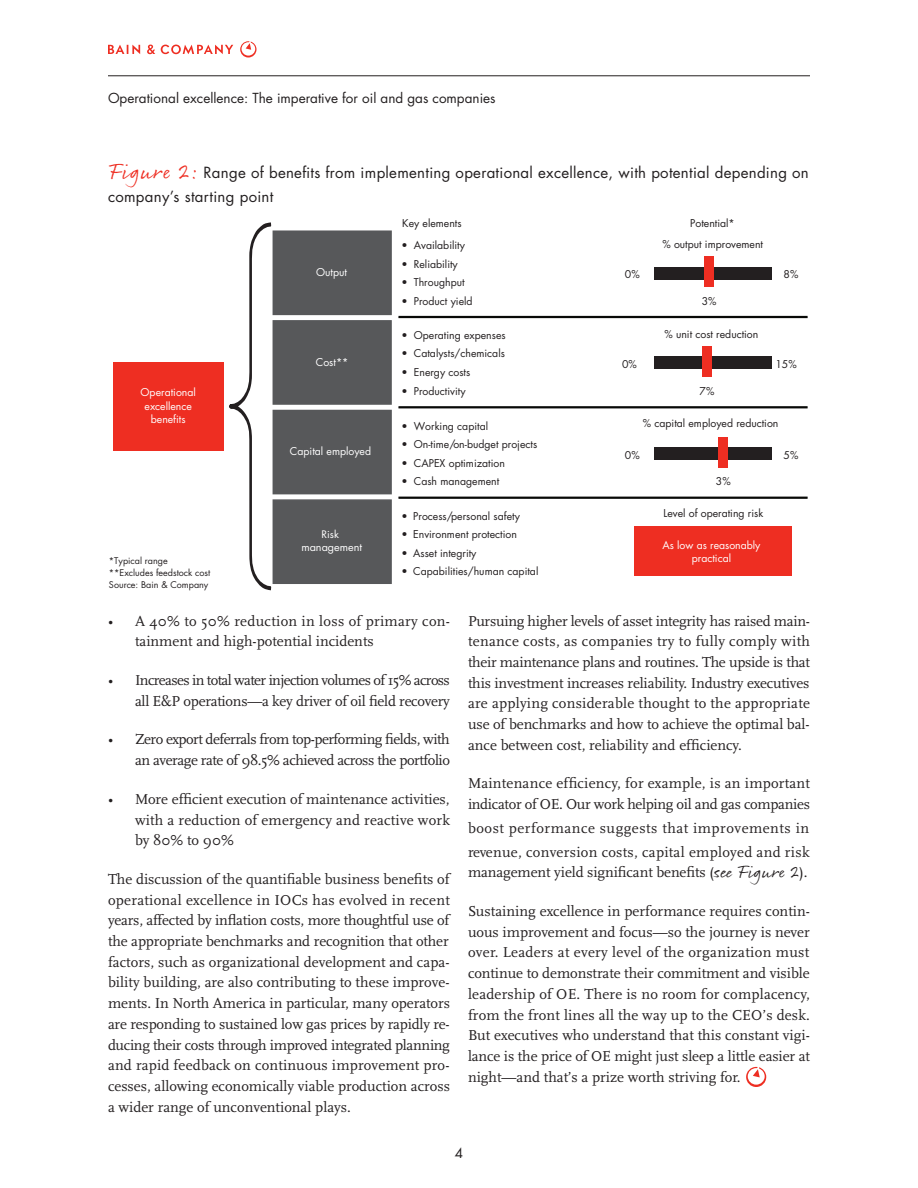
<style>
.page{position:relative;width:918px;height:1188px;background:#fff}
.page>*{position:absolute;margin:0;border:0;box-sizing:border-box;transform-origin:0 0}
.Body_text{font:15px/20.7px "Scala";color:#231f20;text-align:justify}
.Body_text_Bullets{font:15px/20.7px "Scala";letter-spacing:-.015em;color:#231f20}
.Chart_tagline{font:15px/24px "Futura";letter-spacing:.02em;color:#231f20}
.Body_text_Bullets-2{font:15px/20.7px "Scala";letter-spacing:-.035em;color:#231f20;text-align:right}
.Body_text_Bullets-3{font:15px/20.7px "Scala";letter-spacing:-.04em;color:#231f20;text-align:right}
.Body_text-2{font:15px/23.7px "Scala";letter-spacing:.02em;color:#231f20}
.t1{font:13.5px "Futura";color:#231f20}
.t2{font:10.5px "Futura";color:#231f20}
.t3{font:10.5px/13.5px "Futura";color:#fff;text-align:center}
.t4{font:10.5px "Futura";color:#fff;scale:1.04 1}
.t5{font:10.2px "Futura";color:#fff;scale:1.04 1}
.t6{font:9px/12px "Futura";color:#231f20}
.s1{font-family:"Rollerscript Rough";font-size:22.5px;color:#ee2e22}
.s2{font-family:"Rollerscript Rough";font-size:18px}
</style>
<div class="page">
<svg style="left:108px;top:45px;width:32px;height:9px"></svg>
<svg style="left:147px;top:45px;width:8px;height:9px"></svg>
<svg style="left:161px;top:45px;width:72px;height:9px"></svg>
<svg style="left:240px;top:41px;width:16px;height:17px"></svg>
<hr style="left:108px;top:76px;width:702px;height:1px;background:#231f20">
<div style="left:273px;top:230px;width:119px;height:85px;background:#57585a;border:2px solid #57585a"></div>
<div style="left:273px;top:320px;width:119px;height:85px;background:#57585a;border:2px solid #57585a"></div>
<div style="left:273px;top:410px;width:119px;height:84px;background:#57585a"></div>
<div style="left:273px;top:499px;width:119px;height:85px;background:#57585a;border:2px solid #57585a"></div>
<div style="left:113px;top:362px;width:111px;height:89px;background:#ee2e22"></div>
<svg style="left:398px;top:316px;width:410px;height:2px"></svg>
<svg style="left:398px;top:406px;width:410px;height:2px"></svg>
<svg style="left:398px;top:497px;width:410px;height:2px"></svg>
<div style="left:634px;top:526px;width:158px;height:50px;background:#ee2e22"></div>
<div style="left:654px;top:267px;width:118px;height:12px;background:#231f20"></div>
<div style="left:704px;top:257px;width:10px;height:30px;background:#ee2e22"></div>
<div style="left:654px;top:357px;width:118px;height:12px;background:#231f20"></div>
<div style="left:702px;top:346px;width:10px;height:31px;background:#ee2e22"></div>
<div style="left:654px;top:448px;width:118px;height:12px;background:#231f20"></div>
<div style="left:719px;top:437px;width:9px;height:30px;background:#ee2e22"></div>
<svg style="left:229px;top:222px;width:43px;height:368px"></svg>
<svg style="left:747px;top:1067px;width:19px;height:20px"></svg>
<p class="t1" style="left:108px;top:89px;width:389px">Operational excellence: The imperative for oil and gas companies</p>
<p class="Chart_tagline" style="left:108px;top:161px;width:702px"><span class="s1">Figure 2:</span> Range of benefits from implementing operational excellence, with potential depending on company’s starting point</p>
<p class="t3" style="left:141px;top:386px;width:57px">Operational excellence benefits</p>
<p class="t6" style="left:109px;top:555px;width:103px">*Typical range **Excludes feedstock cost<br>Source: Bain &amp; Company</p>
<p class="t3" style="left:316px;top:265px;width:32px">Output</p>
<p class="t3" style="left:316px;top:355px;width:34px">Cost**</p>
<p class="t3" style="left:290px;top:445px;width:83px">Capital employed</p>
<p class="t5" style="left:321px;top:528px;width:18px">Risk</p>
<p class="t4" style="left:301px;top:541px;width:60px">management</p>
<p class="t2" style="left:402px;top:216px;width:61px">Key elements</p>
<p class="t2" style="left:690px;top:216px;width:46px">Potential*</p>
<p class="t2" style="left:402px;top:238px;width:65px">• Availability</p>
<p class="t2" style="left:402px;top:257px;width:58px">• Reliability</p>
<p class="t2" style="left:402px;top:276px;width:65px">• Throughput</p>
<p class="t2" style="left:402px;top:294px;width:73px">• Product yield</p>
<p class="t2" style="left:402px;top:328px;width:106px">• Operating expenses</p>
<p class="t2" style="left:402px;top:347px;width:105px">• Catalysts/chemicals</p>
<p class="t2" style="left:402px;top:365px;width:70px">• Energy costs</p>
<p class="t2" style="left:402px;top:384px;width:66px">• Productivity</p>
<p class="t2" style="left:402px;top:419px;width:88px">• Working capital</p>
<p class="t2" style="left:402px;top:438px;width:137px">• On-time/on-budget projects</p>
<p class="t2" style="left:402px;top:456px;width:105px">• CAPEX optimization</p>
<p class="t2" style="left:402px;top:475px;width:99px">• Cash management</p>
<p class="t2" style="left:402px;top:509px;width:120px">• Process/personal safety</p>
<p class="t2" style="left:402px;top:528px;width:117px">• Environment protection</p>
<p class="t2" style="left:402px;top:546px;width:76px">• Asset integrity</p>
<p class="t2" style="left:402px;top:565px;width:138px">• Capabilities/human capital</p>
<p class="t2" style="left:662px;top:237px;width:102px">% output improvement</p>
<p class="t2" style="left:625px;top:268px;width:16px">0%</p>
<p class="t2" style="left:784px;top:268px;width:16px">8%</p>
<p class="t2" style="left:702px;top:294px;width:16px">3%</p>
<p class="t2" style="left:664px;top:327px;width:95px">% unit cost reduction</p>
<p class="t2" style="left:622px;top:358px;width:16px">0%</p>
<p class="t2" style="left:775px;top:358px;width:23px">15%</p>
<p class="t2" style="left:700px;top:384px;width:16px">7%</p>
<p class="t2" style="left:643px;top:417px;width:137px">% capital employed reduction</p>
<p class="t2" style="left:625px;top:448px;width:16px">0%</p>
<p class="t2" style="left:784px;top:448px;width:16px">5%</p>
<p class="t2" style="left:716px;top:475px;width:16px">3%</p>
<p class="t2" style="left:663px;top:507px;width:101px">Level of operating risk</p>
<p class="t3" style="left:662px;top:538px;width:100px">As low as reasonably practical</p>
<p class="Body_text_Bullets" style="left:135px;top:611px;width:317px;text-indent:-27px">• A 40% to 50% reduction in loss of primary con&shy;tainment and high-potential incidents</p>
<p class="Body_text_Bullets-3" style="left:108px;top:670px;width:343px">• Increases in total water injection volumes of 15% across all E&amp;P operations—a key driver of oil field recovery</p>
<p class="Body_text_Bullets-2" style="left:108px;top:729px;width:344px">• Zero export deferrals from top-performing fields, with an average rate of 98.5% achieved across the portfolio</p>
<p class="Body_text_Bullets" style="left:135px;top:789px;width:316px;text-align:justify;text-indent:-27px">• More efficient execution of maintenance activities, with a reduction of emergency and reactive work by 80% to 90%</p>
<p class="Body_text" style="left:108px;top:869px;width:343px">The discussion of the quantifiable business benefits of operational excellence in IOCs has evolved in recent years, affected by inflation costs, more thoughtful use of the appropriate benchmarks and recognition that other factors, such as organizational development and capa&shy;bility building, are also contributing to these improve&shy;ments. In North America in particular, many operators are responding to sustained low gas prices by rapidly re&shy;ducing their costs through improved integrated planning and rapid feedback on continuous improvement pro&shy;cesses, allowing economically viable production across a wider range of unconventional plays.</p>
<p class="Body_text" style="left:468px;top:611px;width:344px">Pursuing higher levels of asset integrity has raised main&shy;tenance costs, as companies try to fully comply with their maintenance plans and routines. The upside is that this investment increases reliability. Industry executives are applying considerable thought to the appropriate use of benchmarks and how to achieve the optimal bal&shy;ance between cost, reliability and efficiency.</p>
<p class="Body_text" style="left:468px;top:774px;width:344px">Maintenance efficiency, for example, is an important indicator of OE. Our work helping oil and gas companies</p>
<p class="Body_text-2" style="left:468px;top:816px;width:343px">boost performance suggests that improvements in revenue, conversion costs, capital employed and risk</p>
<p class="Body_text" style="left:468px;top:862px;width:341px">management yield significant benefits (<span class="s2">see Figure 2</span>).</p>
<p class="Body_text" style="left:468px;top:901px;width:343px">Sustaining excellence in performance requires contin&shy;uous improvement and focus—so the journey is never over. Leaders at every level of the organization must continue to demonstrate their commitment and visible leadership of OE. There is no room for complacency, from the front lines all the way up to the CEO’s desk.<br>But executives who understand that this constant vigi&shy;lance is the price of OE might just sleep a little easier at night—and that’s a prize worth striving for.</p>
<p class="t1" style="left:455px;top:1144px;width:10px">4</p>
</div>
